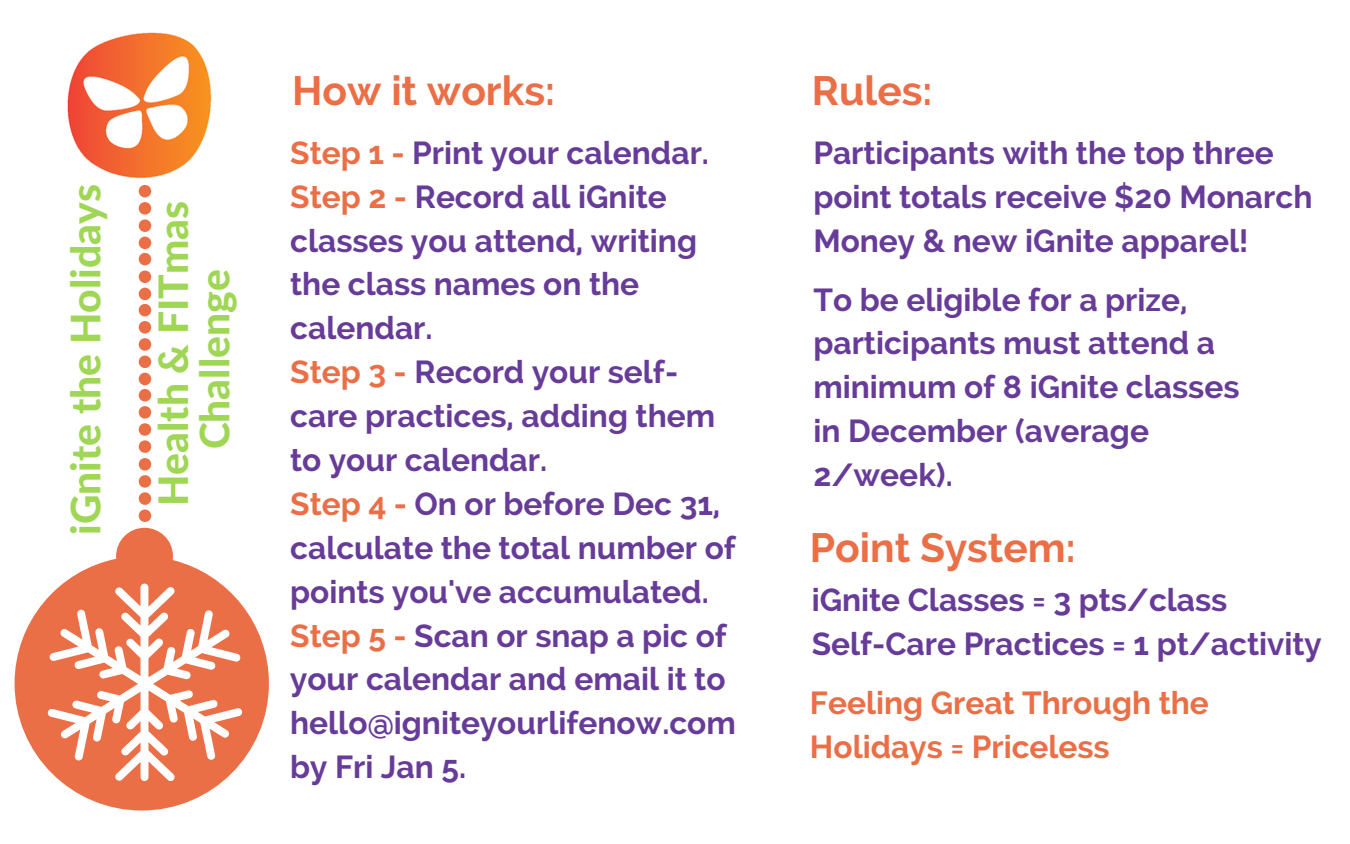
<style>
.page{position:relative;width:1350px;height:844px;background:#fff}
.page>*{position:absolute;margin:0;border:0;box-sizing:border-box;transform-origin:0 0}
.t1{font:800 40.73px "Lato";color:#a0d656}
.t2{font:700 40.73px "Raleway";color:#eb6f46}
.t3{font:700 31.72px/43.9px "Raleway";color:#673c99}
.t4{font:700 31.72px/43.9px "Raleway";color:#eb6f46}
.s1{color:#eb6f46}
</style>
<div class="page">
<svg style="left:15px;top:528px;width:254px;height:282px"></svg>
<svg style="left:47px;top:583px;width:196px;height:198px"></svg>
<svg style="left:139px;top:185px;width:12px;height:337px"></svg>
<img style="left:67px;top:32px;width:145px;height:147px">
<p class="t1" style="left:60px;top:535px;width:352px;rotate:-90deg">iGnite the Holidays</p>
<p class="t1" style="left:148px;top:506px;width:307px;rotate:-90deg">Health &amp; FITmas</p>
<p class="t1" style="left:189px;top:449px;width:181px;rotate:-90deg">Challenge</p>
<p class="t2" style="left:292px;top:66px;width:264px">How it works:</p>
<p class="t2" style="left:812px;top:66px;width:122px">Rules:</p>
<p class="t3" style="left:813px;top:131px;width:501px">Participants with the top three point totals receive $20 Monarch<br>Money &amp; new iGnite apparel!</p>
<p class="t3" style="left:813px;top:277px;width:428px">To be eligible for a prize, participants must attend a minimum of 8 iGnite classes in December (average<br>2/week).</p>
<p class="t3" style="left:290px;top:131px;width:447px"><span class="s1">Step 1 -</span> Print your calendar.<br><span class="s1">Step 2 -</span> Record all iGnite classes you attend, writing the class names on the calendar.<br><span class="s1">Step 3 -</span> Record your self&shy;care practices, adding them to your calendar.<br><span class="s1">Step 4 -</span> On or before Dec 31, calculate the total number of points you've accumulated.<br><span class="s1">Step 5 -</span> Scan or snap a pic of your calendar and email it to hello@igniteyourlifenow.com by Fri Jan 5.</p>
<p class="t2" style="left:810px;top:524px;width:267px">Point System:</p>
<p class="t3" style="left:812px;top:578px;width:511px">iGnite Classes = 3 pts/class<br>Self-Care Practices = 1 pt/activity</p>
<p class="t4" style="left:810px;top:681px;width:400px">Feeling Great Through the<br>Holidays = Priceless</p>
</div>
